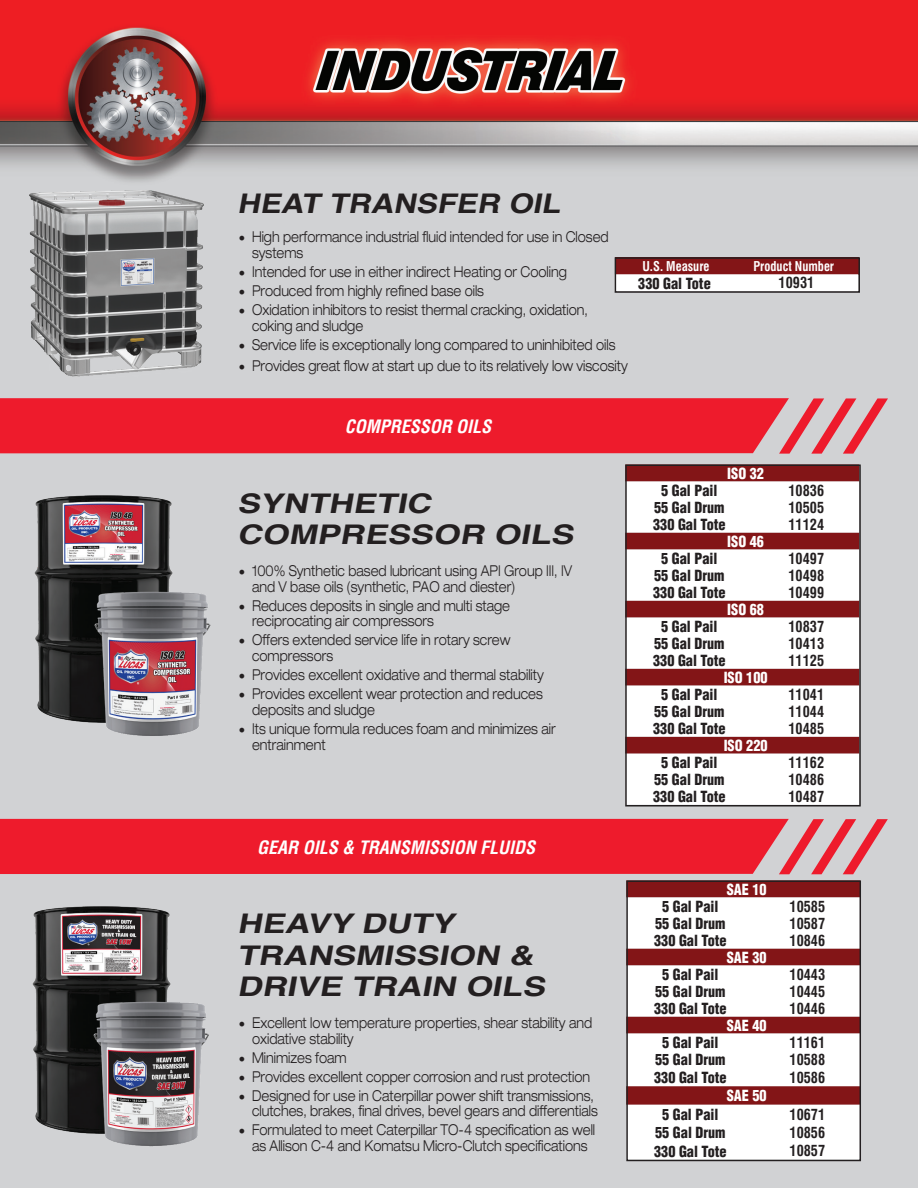
<style>
.page{position:relative;width:918px;height:1188px;background:#fff}
.page>*{position:absolute;margin:0;border:0;box-sizing:border-box;transform-origin:0 0}
.t1{font:italic 700 27px/31.5px "Helvetica";color:#231f20;scale:1.26 1}
.t2{font:italic 700 27px "Helvetica";color:#231f20;scale:1.16 1}
.t3{font:italic 700 condensed 18px "Helvetica";color:#fff}
.t4{font:300 expanded 15px/15.8px "Helvetica Neue";color:#231f20;scale:.81 1}
.t5{font:900 condensed 15px "Helvetica";color:#231f20;scale:.95 1}
.t6{font:700 condensed 15px "Swiss 721 BT";color:#231f20;scale:.95 1}
.t7{font:900 condensed 15px "Helvetica";color:#fff;scale:.95 1}
.t8{font:700 condensed 13.2px "Swiss 721 BT";color:#fff;scale:.95 1}
.s1{font-family:"Minion Pro";font-weight:400;font-stretch:normal;font-size:18px}
</style>
<div class="page">
<img style="left:0;top:0;width:918px;height:1188px">
<svg style="left:0;top:398px;width:888px;height:56px;background:#ea2e3d"></svg>
<svg style="left:628px;top:468px;width:230px;height:14px;background:#882022"></svg>
<svg style="left:628px;top:482px;width:230px;height:322px"></svg>
<div style="left:625px;top:465px;width:236px;height:342px;border:2px solid #231f20"></div>
<img style="left:29px;top:487px;width:149px;height:242px">
<img style="left:92px;top:584px;width:122px;height:156px">
<div style="left:615px;top:257px;width:243px;height:17px;background:#831517"></div>
<svg style="left:618px;top:274px;width:239px;height:16px"></svg>
<div style="left:615px;top:257px;width:245px;height:36px;border:2px solid #231f20"></div>
<img style="left:24px;top:187px;width:184px;height:192px">
<div style="left:629px;top:883px;width:229px;height:14px;background:#831517"></div>
<svg style="left:629px;top:897px;width:229px;height:261px"></svg>
<div style="left:626px;top:880px;width:235px;height:281px;border:2px solid #231f20"></div>
<img style="left:26px;top:898px;width:150px;height:241px">
<img style="left:87px;top:995px;width:135px;height:155px">
<svg style="left:0;top:819px;width:888px;height:55px;background:#eb2b3b"></svg>
<h1 class="t2" style="left:237px;top:182px;width:287px">HEAT TRANSFER OIL</h1>
<p class="t4" style="left:252px;top:229px;width:442px;text-indent:-14px"><span class="s1">•</span> High performance industrial fluid intended for use in Closed systems</p>
<p class="t4" style="left:239px;top:264px;width:407px"><span class="s1">•</span> Intended for use in either indirect Heating or Cooling</p>
<p class="t4" style="left:239px;top:283px;width:305px"><span class="s1">•</span> Produced from highly refined base oils</p>
<p class="t4" style="left:252px;top:302px;width:416px;text-indent:-14px"><span class="s1">•</span> Oxidation inhibitors to resist thermal cracking, oxidation, coking and sludge</p>
<p class="t4" style="left:239px;top:336px;width:467px"><span class="s1">•</span> Service life is exceptionally long compared to uninhibited oils</p>
<p class="t4" style="left:239px;top:358px;width:482px"><span class="s1">•</span> Provides great flow at start up due to its relatively low viscosity</p>
<p class="t8" style="left:643px;top:258px;width:72px">U.S. Measure</p>
<p class="t8" style="left:753px;top:258px;width:86px">Product Number</p>
<p class="t5" style="left:638px;top:274px;width:78px">330 Gal Tote</p>
<p class="t6" style="left:779px;top:274px;width:39px">10931</p>
<p class="t3" style="left:345px;top:415px;width:148px">COMPRESSOR OILS</p>
<h1 class="t1" style="left:237px;top:488px;width:275px">SYNTHETIC<br>COMPRESSOR OILS</h1>
<p class="t4" style="left:252px;top:563px;width:397px;text-indent:-14px"><span class="s1">•</span> 100% Synthetic based lubricant using API Group III, IV and V base oils (synthetic, PAO and diester)</p>
<p class="t4" style="left:252px;top:597px;width:320px;text-indent:-14px"><span class="s1">•</span> Reduces deposits in single and multi stage reciprocating air compressors</p>
<p class="t4" style="left:252px;top:632px;width:321px;text-indent:-14px"><span class="s1">•</span> Offers extended service life in rotary screw compressors</p>
<p class="t4" style="left:239px;top:667px;width:378px"><span class="s1">•</span> Provides excellent oxidative and thermal stability</p>
<p class="t4" style="left:252px;top:686px;width:360px;text-indent:-14px"><span class="s1">•</span> Provides excellent wear protection and reduces deposits and sludge</p>
<p class="t4" style="left:252px;top:721px;width:376px;text-indent:-14px"><span class="s1">•</span> Its unique formula reduces foam and minimizes air entrainment</p>
<p class="t3" style="left:257px;top:836px;width:280px">GEAR OILS &amp; TRANSMISSION FLUIDS</p>
<h1 class="t1" style="left:237px;top:908px;width:252px">HEAVY DUTY<br>TRANSMISSION &amp;<br>DRIVE TRAIN OILS</h1>
<p class="t4" style="left:252px;top:1015px;width:421px;text-indent:-14px"><span class="s1">•</span> Excellent low temperature properties, shear stability and oxidative stability</p>
<p class="t4" style="left:239px;top:1049px;width:135px"><span class="s1">•</span> Minimizes foam</p>
<p class="t4" style="left:239px;top:1068px;width:435px"><span class="s1">•</span> Provides excellent copper corrosion and rust protection</p>
<p class="t4" style="left:239px;top:1087px;width:445px;text-align:right"><span class="s1">•</span> Designed for use in Caterpillar power shift transmissions, clutches, brakes, final drives, bevel gears and differentials</p>
<p class="t4" style="left:239px;top:1122px;width:442px;text-align:center"><span class="s1">•</span> Formulated to meet Caterpillar TO-4 specification as well as Allison C-4 and Komatsu Micro-Clutch specifications</p>
<p class="t7" style="left:727px;top:464px;width:40px">ISO 32</p>
<p class="t5" style="left:661px;top:481px;width:61px">5 Gal Pail</p>
<p class="t6" style="left:789px;top:481px;width:39px">10836</p>
<p class="t5" style="left:654px;top:498px;width:76px">55 Gal Drum</p>
<p class="t6" style="left:789px;top:498px;width:39px">10505</p>
<p class="t5" style="left:653px;top:515px;width:78px">330 Gal Tote</p>
<p class="t6" style="left:789px;top:515px;width:39px">11124</p>
<p class="t7" style="left:727px;top:532px;width:40px">ISO 46</p>
<p class="t5" style="left:661px;top:549px;width:61px">5 Gal Pail</p>
<p class="t6" style="left:789px;top:549px;width:39px">10497</p>
<p class="t5" style="left:654px;top:566px;width:76px">55 Gal Drum</p>
<p class="t6" style="left:789px;top:566px;width:39px">10498</p>
<p class="t5" style="left:653px;top:583px;width:78px">330 Gal Tote</p>
<p class="t6" style="left:789px;top:583px;width:39px">10499</p>
<p class="t7" style="left:727px;top:600px;width:40px">ISO 68</p>
<p class="t5" style="left:661px;top:617px;width:61px">5 Gal Pail</p>
<p class="t6" style="left:789px;top:617px;width:39px">10837</p>
<p class="t5" style="left:654px;top:634px;width:76px">55 Gal Drum</p>
<p class="t6" style="left:789px;top:634px;width:39px">10413</p>
<p class="t5" style="left:653px;top:651px;width:78px">330 Gal Tote</p>
<p class="t6" style="left:789px;top:651px;width:39px">11125</p>
<p class="t7" style="left:724px;top:668px;width:48px">ISO 100</p>
<p class="t5" style="left:661px;top:685px;width:61px">5 Gal Pail</p>
<p class="t6" style="left:789px;top:685px;width:39px">11041</p>
<p class="t5" style="left:654px;top:702px;width:76px">55 Gal Drum</p>
<p class="t6" style="left:789px;top:702px;width:39px">11044</p>
<p class="t5" style="left:653px;top:719px;width:78px">330 Gal Tote</p>
<p class="t6" style="left:789px;top:719px;width:39px">10485</p>
<p class="t7" style="left:724px;top:736px;width:48px">ISO 220</p>
<p class="t5" style="left:661px;top:753px;width:61px">5 Gal Pail</p>
<p class="t6" style="left:789px;top:753px;width:39px">11162</p>
<p class="t5" style="left:654px;top:770px;width:76px">55 Gal Drum</p>
<p class="t6" style="left:789px;top:770px;width:39px">10486</p>
<p class="t5" style="left:653px;top:787px;width:78px">330 Gal Tote</p>
<p class="t6" style="left:789px;top:787px;width:39px">10487</p>
<p class="t7" style="left:727px;top:880px;width:44px">SAE 10</p>
<p class="t5" style="left:662px;top:897px;width:61px">5 Gal Pail</p>
<p class="t6" style="left:790px;top:897px;width:39px">10585</p>
<p class="t5" style="left:655px;top:914px;width:76px">55 Gal Drum</p>
<p class="t6" style="left:790px;top:914px;width:39px">10587</p>
<p class="t5" style="left:654px;top:931px;width:78px">330 Gal Tote</p>
<p class="t6" style="left:790px;top:931px;width:39px">10846</p>
<p class="t7" style="left:727px;top:948px;width:44px">SAE 30</p>
<p class="t5" style="left:662px;top:965px;width:61px">5 Gal Pail</p>
<p class="t6" style="left:790px;top:965px;width:39px">10443</p>
<p class="t5" style="left:655px;top:982px;width:76px">55 Gal Drum</p>
<p class="t6" style="left:790px;top:982px;width:39px">10445</p>
<p class="t5" style="left:654px;top:999px;width:78px">330 Gal Tote</p>
<p class="t6" style="left:790px;top:999px;width:39px">10446</p>
<p class="t7" style="left:727px;top:1016px;width:44px">SAE 40</p>
<p class="t5" style="left:662px;top:1033px;width:61px">5 Gal Pail</p>
<p class="t6" style="left:790px;top:1033px;width:39px">11161</p>
<p class="t5" style="left:655px;top:1050px;width:76px">55 Gal Drum</p>
<p class="t6" style="left:790px;top:1050px;width:39px">10588</p>
<p class="t5" style="left:654px;top:1068px;width:78px">330 Gal Tote</p>
<p class="t6" style="left:790px;top:1068px;width:39px">10586</p>
<p class="t7" style="left:727px;top:1086px;width:44px">SAE 50</p>
<p class="t5" style="left:662px;top:1105px;width:61px">5 Gal Pail</p>
<p class="t6" style="left:790px;top:1105px;width:39px">10671</p>
<p class="t5" style="left:655px;top:1123px;width:76px">55 Gal Drum</p>
<p class="t6" style="left:790px;top:1124px;width:39px">10856</p>
<p class="t5" style="left:654px;top:1142px;width:78px">330 Gal Tote</p>
<p class="t6" style="left:790px;top:1142px;width:39px">10857</p>
</div>
